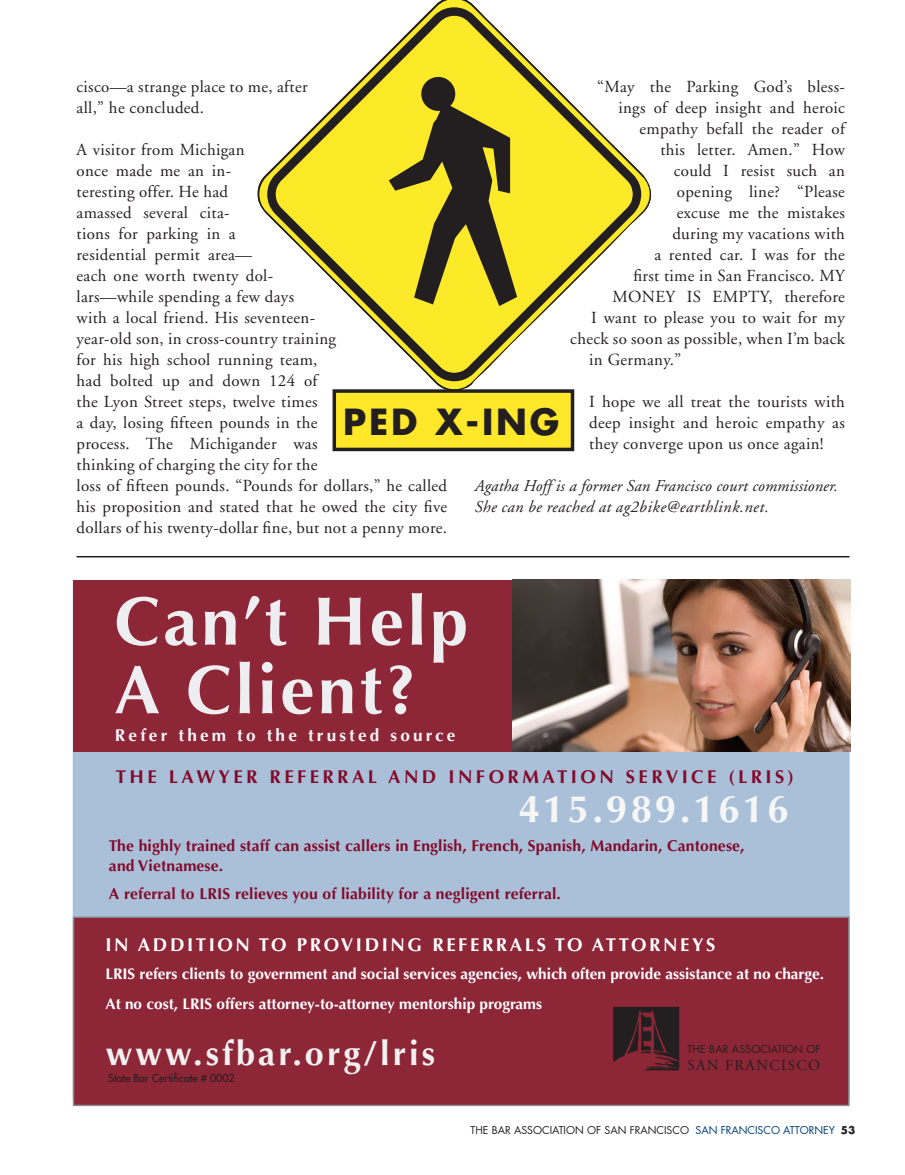
<style>
.page{position:relative;width:905px;height:1175px;background:#fff}
.page>*{position:absolute;margin:0;border:0;box-sizing:border-box;transform-origin:0 0}
.t1{font:700 68.55px/68.6px "Optima LT Std";letter-spacing:.05em;color:#eeeef0}
.t2{font:700 38.55px "Optima LT Std";letter-spacing:.08em;color:#f6f6f7}
.t3{font:700 34.95px "Futura Std";letter-spacing:.08em;color:#231f20}
.t4{font:700 34.35px "Optima LT Std";letter-spacing:.09em;color:#f1f1f2}
.t5{font:700 18.6px "Optima LT Std";letter-spacing:.185em;color:#830a2b}
.t6{font:700 18.6px "Optima LT Std";letter-spacing:.14em;color:#fff}
.t7{font:700 17.1px "Optima LT Std";letter-spacing:.185em;color:#f6f6f7}
.t8{font:16.8px/21px "Adobe Garamond";letter-spacing:.02em;color:#231f20}
.t9{font:italic 16.5px/21px "Adobe Garamond";letter-spacing:.01em;color:#231f20}
.t10{font:700 15.75px/20px "Optima LT Std";letter-spacing:.01em;color:#830a2b}
.t11{font:700 15.3px "Optima LT Std";color:#fff}
.t12{font:15px "Adobe Garamond";letter-spacing:.09em;color:#231f20}
.t13{font:10.65px "Futura";color:#231f20}
.t14{font:10.5px "Futura Std";color:#231f20}
.s1{font-family:"Futura"}
.s2{color:#013f79}
.s3{font-weight:700}
</style>
<div class="page">
<svg style="left:257px;top:0;width:395px;height:390px"></svg>
<svg style="left:267px;top:7px;width:374px;height:374px"></svg>
<svg style="left:389px;top:102px;width:128px;height:204px;background:#9e9124"></svg>
<div style="left:421px;top:77px;width:34px;height:34px;background:#231f20;border-radius:50%"></div>
<div style="left:334px;top:391px;width:238px;height:58px;background:#ffe82a"></div>
<div style="left:332px;top:389px;width:242px;height:62px;border:4px solid #231f20"></div>
<div style="left:73px;top:580px;width:776px;height:518px;background:#aac0d9;border:1px solid #99c0e6"></div>
<div style="left:73px;top:580px;width:439px;height:171px;background:#8d2637"></div>
<div style="left:73px;top:916px;width:776px;height:190px;background:#8d2637;border:1px solid #8a8a8e"></div>
<img style="left:512px;top:580px;width:338px;height:171px">
<img style="left:613px;top:1007px;width:67px;height:64px">
<hr style="left:76px;top:556px;width:773px;height:1px;background:#231f20">
<p class="t8" style="left:76px;top:76px;width:232px">cisco—a strange place to me, after all,” he concluded.</p>
<p class="t8" style="left:76px;top:139px;width:372px">A visitor from Michigan<br>once made me an in-<br>teresting offer. He had<br>amassed several cita-<br>tions for parking in a<br>residential permit area—<br>each one worth twenty dol-<br>lars—while spending a few days<br>with a local friend. His seventeen-<br>year-old son, in cross-country training<br>for his high school running team,<br>had bolted up and down 124 of<br>the Lyon Street steps, twelve times<br>a day, losing fifteen pounds in the<br>process. The Michigander was<br>thinking of charging the city for the<br>loss of fifteen pounds. “Pounds for dollars,” he called his proposition and stated that he owed the city five dollars of his twenty-dollar fine, but not a penny more.</p>
<p class="t8" style="left:597px;top:76px;width:249px">“May the Parking God’s bless-</p>
<p class="t8" style="left:618px;top:97px;width:228px">ings of deep insight and heroic</p>
<p class="t8" style="left:639px;top:118px;width:207px">empathy befall the reader of</p>
<p class="t8" style="left:660px;top:139px;width:186px">this letter. Amen.” How</p>
<p class="t8" style="left:674px;top:160px;width:173px">could I resist such an</p>
<p class="t8" style="left:676px;top:181px;width:169px">opening line? “Please</p>
<p class="t8" style="left:676px;top:202px;width:169px">excuse me the mistakes</p>
<p class="t8" style="left:672px;top:223px;width:174px">during my vacations with</p>
<p class="t8" style="left:654px;top:244px;width:192px">a rented car. I was for the</p>
<p class="t8" style="left:633px;top:265px;width:213px">first time in San Francisco. MY</p>
<p class="t8" style="left:612px;top:286px;width:234px">MONEY IS EMPTY, therefore</p>
<p class="t8" style="left:591px;top:307px;width:255px">I want to please you to wait for my</p>
<p class="t8" style="left:570px;top:328px;width:276px">check so soon as possible, when I’m back</p>
<p class="t8" style="left:589px;top:349px;width:93px">in Germany.”</p>
<p class="t8" style="left:589px;top:391px;width:257px;text-align:justify">I hope we all treat the tourists with deep insight and heroic empathy as they converge upon us once again!</p>
<p class="t9" style="left:474px;top:476px;width:364px">Agatha Hoff is a former San Francisco court commissioner.<br>She can be reached at ag2bike@earthlink.net.</p>
<p class="t3" style="left:343px;top:399px;width:218px">PED X-ING</p>
<p class="t1" style="left:114px;top:588px;width:355px">Can’t Help<br>A Client?</p>
<p class="t7" style="left:115px;top:725px;width:342px">Refer them to the trusted source</p>
<p class="t5" style="left:116px;top:766px;width:679px">THE LAWYER REFERRAL AND INFORMATION SERVICE (LRIS)</p>
<p class="t2" style="left:518px;top:786px;width:271px">415.989.1616</p>
<p class="t10" style="left:109px;top:835px;width:637px">The highly trained staff can assist callers in English, French, Spanish, Mandarin, Cantonese, and Vietnamese.</p>
<p class="t10" style="left:109px;top:884px;width:453px">A referral to LRIS relieves you of liability for a negligent referral.</p>
<p class="t6" style="left:105px;top:934px;width:611px">IN ADDITION TO PROVIDING REFERRALS TO ATTORNEYS</p>
<p class="t11" style="left:105px;top:965px;width:720px">LRIS refers clients to government and social services agencies, which often provide assistance at no charge.</p>
<p class="t11" style="left:105px;top:995px;width:438px">At no cost, LRIS offers attorney-to-attorney mentorship programs</p>
<p class="t4" style="left:106px;top:1033px;width:331px">www.sfbar.org/lris</p>
<p class="t13" style="left:108px;top:1070px;width:128px">State Bar Certificate # 0002</p>
<p class="t14" style="left:687px;top:1042px;width:134px">THE BAR ASSOCIATION OF</p>
<p class="t12" style="left:687px;top:1057px;width:134px">SAN FRANCISCO</p>
<p class="t14" style="left:470px;top:1123px;width:386px"><span class="s1">T</span>HE BAR ASSOCIATION OF SAN FRANCISCO <span class="s2">SAN FRANCISCO ATTORNEY</span> <span class="s3">53</span></p>
</div>
